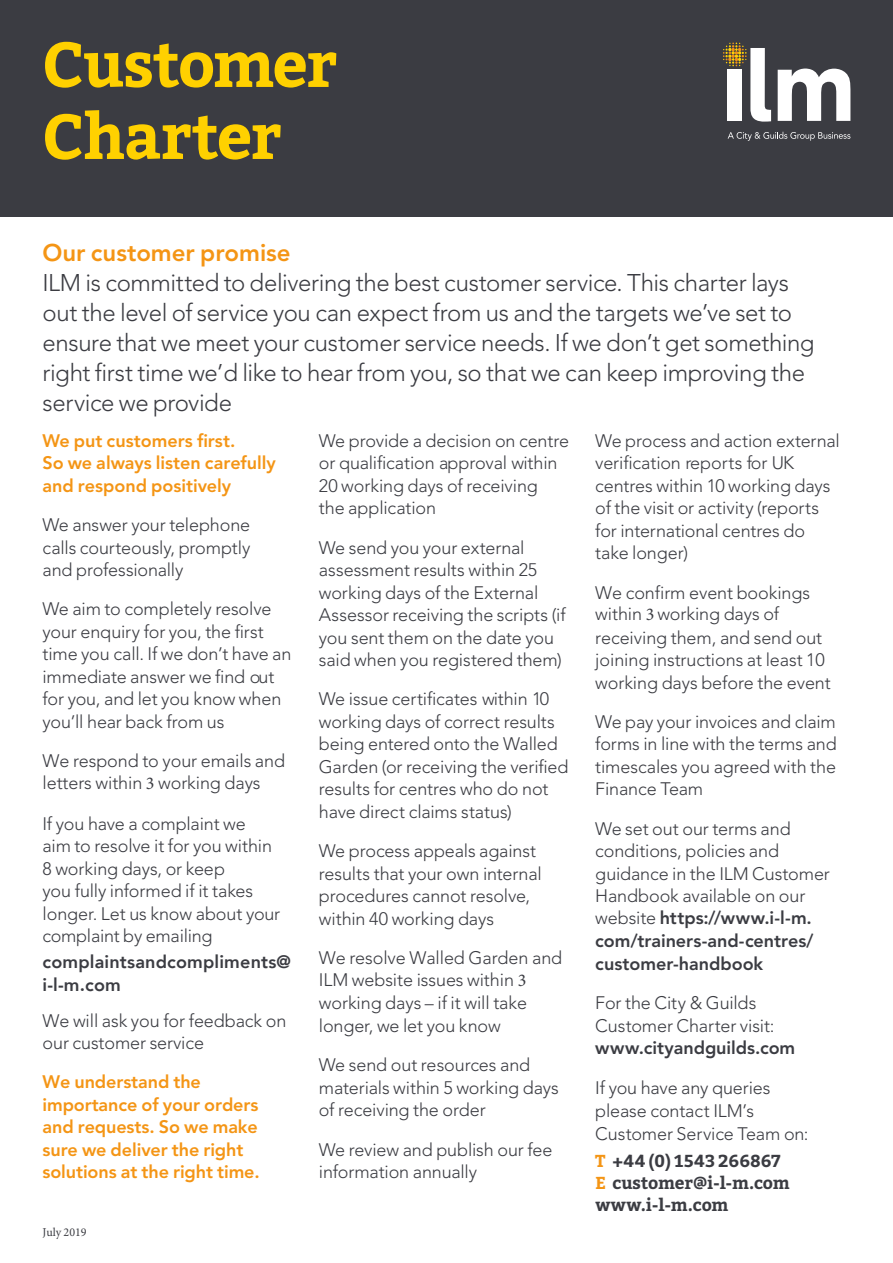
<style>
.page{position:relative;width:893px;height:1263px;background:#fff}
.page>*{position:absolute;margin:0;border:0;box-sizing:border-box;transform-origin:0 0}
.ILM_ESECTION{font:700 63px/72px "Bitter";letter-spacing:-.02em;color:#ffd100}
.ILM_STANDFIRST{font:300 24px/30px "Avenir";letter-spacing:-.015em;color:#3b3c42}
.ILM_SUBTITLE{font:800 24px "Avenir";color:#f49515}
.ILM_BODY{font:300 18px/22.5px "Avenir";letter-spacing:-.005em;color:#3b3c42}
.ILM_BODY-2{font:800 18px/22.5px "Avenir";letter-spacing:-.005em;color:#f49515}
.ILM_BODY-3{font:800 18px/22.5px "Avenir";letter-spacing:.01em;color:#3b3c42}
.ILM_BODY-4{font:700 17.25px/22.2px "Bitter";color:#3b3c42}
.ILM_BODY-5{font:12px "Minion Pro";letter-spacing:.005em;color:#3b3c42}
.s1{font-family:"Minion Pro";font-weight:400}
.s2{font-weight:800}
.s3{color:#f49515}
</style>
<div class="page">
<div style="left:0;top:0;width:893px;height:217px;background:#3b3c42"></div>
<svg style="left:778px;top:69px;width:72px;height:52px"></svg>
<svg style="left:723px;top:43px;width:48px;height:79px"></svg>
<svg style="left:728px;top:132px;width:122px;height:9px"></svg>
<p class="ILM_ESECTION" style="left:43px;top:29px;width:296px">Customer<br>Charter</p>
<p class="ILM_SUBTITLE" style="left:43px;top:238px;width:250px">Our customer promise</p>
<p class="ILM_STANDFIRST" style="left:43px;top:267px;width:774px">ILM is committed to delivering the best customer service. This charter lays out the level of service you can expect from us and the targets we’ve set to ensure that we meet your customer service needs. If we don’t get something right first time we’d like to hear from you, so that we can keep improving the service we provide</p>
<p class="ILM_BODY" style="left:319px;top:429px;width:252px">We provide a decision on centre or qualification approval within<br>20 working days of receiving<br>the application</p>
<p class="ILM_BODY" style="left:319px;top:536px;width:248px">We send you your external assessment results within 25 working days of the External<br>Assessor receiving the scripts (if you sent them on the date you said when you registered them)</p>
<p class="ILM_BODY" style="left:319px;top:688px;width:251px">We issue certificates within 10 working days of correct results being entered onto the Walled<br>Garden (or receiving the verified results for centres who do not have direct claims status)</p>
<p class="ILM_BODY" style="left:319px;top:840px;width:224px">We process appeals against results that your own internal procedures cannot resolve, within 40 working days</p>
<p class="ILM_BODY" style="left:319px;top:947px;width:245px">We resolve Walled Garden and<br>ILM website issues within <span class="s1">3 </span>working days – if it will take longer, we let you know</p>
<p class="ILM_BODY" style="left:319px;top:1053px;width:241px">We send out resources and materials within 5 working days of receiving the order</p>
<p class="ILM_BODY" style="left:319px;top:1138px;width:235px">We review and publish our fee information annually</p>
<p class="ILM_BODY-2" style="left:43px;top:429px;width:235px">We put customers first.<br>So we always listen carefully and respond positively</p>
<p class="ILM_BODY" style="left:43px;top:514px;width:209px;text-align:justify">We answer your telephone calls courteously, promptly and professionally</p>
<p class="ILM_BODY" style="left:43px;top:598px;width:251px">We aim to completely resolve your enquiry for you, the first time you call. If we don’t have an immediate answer we find out for you, and let you know when you’ll hear back from us</p>
<p class="ILM_BODY" style="left:43px;top:750px;width:244px;line-height:21.9px">We respond to your emails and letters within <span class="s1">3</span> working days</p>
<p class="ILM_BODY" style="left:43px;top:812px;width:239px">If you have a complaint we<br>aim to resolve it for you within<br>8 working days, or keep<br>you fully informed if it takes longer. Let us know about your complaint by emailing</p>
<p class="ILM_BODY-3" style="left:43px;top:951px;width:250px">complaintsandcompliments@ i-l-m.com</p>
<p class="ILM_BODY" style="left:43px;top:1009px;width:245px">We will ask you for feedback on our customer service</p>
<p class="ILM_BODY-2" style="left:43px;top:1071px;width:219px">We understand the importance of your orders and requests. So we make sure we deliver the right solutions at the right time.</p>
<p class="ILM_BODY" style="left:595px;top:429px;width:246px">We process and action external verification reports for UK centres within 10 working days of the visit or activity (reports for international centres do take longer)</p>
<p class="ILM_BODY" style="left:595px;top:581px;width:237px">We confirm event bookings within <span class="s1">3</span> working days of receiving them, and send out joining instructions at least 10 working days before the event</p>
<p class="ILM_BODY" style="left:595px;top:710px;width:243px;text-align:justify">We pay your invoices and claim forms in line with the terms and timescales you agreed with the Finance Team</p>
<p class="ILM_BODY" style="left:595px;top:817px;width:236px">We set out our terms and conditions, policies and guidance in the ILM Customer<br>Handbook available on our website <span class="s2">https://www.i-l-m. com/trainers-and-centres/ customer-handbook</span></p>
<p class="ILM_BODY" style="left:595px;top:992px;width:201px">For the City &amp; Guilds<br>Customer Charter visit: <span class="s2">www.cityandguilds.com</span></p>
<p class="ILM_BODY" style="left:595px;top:1076px;width:215px;line-height:23.1px">If you have any queries please contact ILM’s<br>Customer Service Team on:</p>
<p class="ILM_BODY-4" style="left:595px;top:1149px;width:196px"><span class="s3">T</span> +44 (0) 1543 266867<br><span class="s3">E</span> customer@i-l-m.com www.i-l-m.com</p>
<p class="ILM_BODY-5" style="left:43px;top:1224px;width:46px">July 2019</p>
</div>
